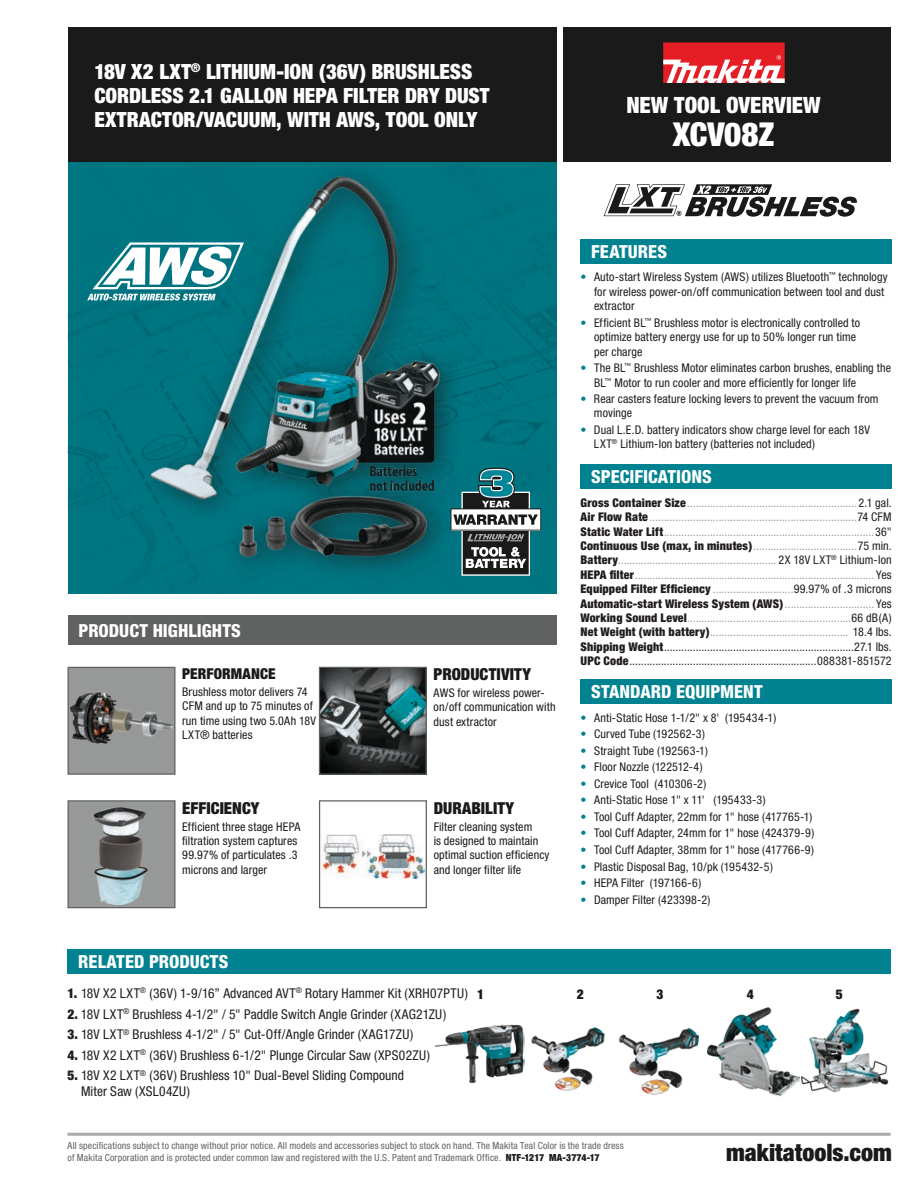
<style>
.page{position:relative;width:918px;height:1188px;background:#fff}
.page>*{position:absolute;margin:0;border:0;box-sizing:border-box;transform-origin:0 0}
.t1{font:900 condensed 33px "Helvetica Neue";letter-spacing:-.005em;color:#fff}
.t2{font:900 condensed 24px "Helvetica Neue";color:#1b1a1a}
.t3{font:900 condensed 22.5px "Helvetica Neue";color:#fff}
.t4{font:900 condensed 21px/24px "Helvetica Neue";color:#fff}
.t5{font:800 condensed 18px "Helvetica Neue";color:#fff}
.t6{font:900 condensed 16.5px "Helvetica Neue";color:#1b1a1a}
.t7{font:900 condensed 15px "Helvetica Neue";letter-spacing:.005em;color:#1b1a1a}
.t8{font:condensed 13.5px/16.2px "Helvetica Neue";letter-spacing:.01em;color:#211d1f}
.t9{font:900 condensed 13.5px "Helvetica Neue";color:#1b1a1a}
.t10{font:condensed 12px/14.4px "Helvetica Neue";letter-spacing:.015em;color:#979898;text-align:justify}
.t11{font:condensed 12px/14.4px "Helvetica Neue";letter-spacing:.01em;color:#211d1f}
.t12{font:condensed 12px/14.4px "Helvetica Neue";letter-spacing:.01em;color:#1b1a1a}
.t13{font:condensed 9.75px/11.7px "Helvetica Neue";letter-spacing:.015em;color:#606161}
.s1{color:#008290}
.s2{font-weight:900;color:#211d1f}
.s3{color:#211d1f}
.s4{font-weight:900}
.s5{font-weight:900;color:#1b1a1a}
</style>
<div class="page">
<div style="left:564px;top:27px;width:327px;height:135px;background:#1b1a1a"></div>
<div style="left:68px;top:27px;width:489px;height:135px;background:#1b1a1a"></div>
<div style="left:68px;top:162px;width:489px;height:432px;background:#007683"></div>
<div style="left:663px;top:42px;width:122px;height:41px;background:#e51e26"></div>
<svg style="left:663px;top:55px;width:122px;height:28px"></svg>
<hr style="left:68px;top:1133px;width:823px;height:3px;background:#979898">
<div style="left:136px;top:158px;width:331px;height:425px;background:#1b1a1a;opacity:.62"></div>
<img style="left:141px;top:168px;width:302px;height:415px">
<div style="left:68px;top:667px;width:107px;height:107px;background:#979898"></div>
<img style="left:71px;top:691px;width:101px;height:53px">
<div style="left:68px;top:667px;width:107px;height:108px;border:1px solid #606161"></div>
<div style="left:68px;top:801px;width:107px;height:107px;background:#979898"></div>
<img style="left:92px;top:807px;width:56px;height:97px">
<div style="left:68px;top:800px;width:107px;height:108px;border:1px solid #606161"></div>
<img style="left:321px;top:669px;width:104px;height:104px">
<div style="left:319px;top:667px;width:108px;height:108px;border:1px solid #606161"></div>
<img style="left:321px;top:835px;width:103px;height:44px">
<div style="left:319px;top:800px;width:108px;height:108px;border:1px solid #606161"></div>
<svg style="left:604px;top:184px;width:253px;height:33px"></svg>
<svg style="left:451px;top:468px;width:90px;height:108px"></svg>
<div style="left:68px;top:616px;width:489px;height:29px;background:#606161"></div>
<div style="left:68px;top:949px;width:823px;height:25px;background:#008290"></div>
<div style="left:580px;top:239px;width:312px;height:25px;background:#008290"></div>
<div style="left:580px;top:464px;width:312px;height:25px;background:#008290"></div>
<div style="left:580px;top:679px;width:312px;height:25px;background:#008290"></div>
<svg style="left:87px;top:242px;width:157px;height:59px"></svg>
<img style="left:434px;top:1024px;width:91px;height:59px">
<img style="left:531px;top:1027px;width:74px;height:64px">
<img style="left:619px;top:1007px;width:180px;height:90px">
<img style="left:799px;top:1008px;width:90px;height:85px">
<h3 class="t4" style="left:94px;top:59px;width:397px">18V X2 LXT<sup>®</sup> LITHIUM-ION (36V) BRUSHLESS<br>CORDLESS 2.1 GALLON HEPA FILTER DRY DUST<br>EXTRACTOR/VACUUM, WITH AWS, TOOL ONLY</h3>
<h3 class="t3" style="left:626px;top:91px;width:196px">NEW TOOL OVERVIEW</h3>
<h1 class="t1" style="left:673px;top:114px;width:103px">XCV08Z</h1>
<h3 class="t5" style="left:79px;top:619px;width:164px">PRODUCT HIGHLIGHTS</h3>
<p class="t7" style="left:182px;top:664px;width:95px">PERFORMANCE</p>
<p class="t12" style="left:182px;top:684px;width:135px">Brushless motor delivers 74<br>CFM and up to 75 minutes of run time using two 5.0Ah 18V<br>LXT® batteries</p>
<h3 class="t6" style="left:182px;top:798px;width:79px">EFFICIENCY</h3>
<p class="t12" style="left:182px;top:819px;width:120px">Efficient three stage HEPA filtration system captures<br>99.97% of particulates .3 microns and larger</p>
<h3 class="t6" style="left:434px;top:664px;width:99px">PRODUCTIVITY</h3>
<p class="t12" style="left:434px;top:685px;width:123px">AWS for wireless power&shy;on/off communication with dust extractor</p>
<h3 class="t6" style="left:434px;top:798px;width:82px">DURABILITY</h3>
<p class="t12" style="left:434px;top:819px;width:117px">Filter cleaning system<br>is designed to maintain optimal suction efficiency and longer filter life</p>
<h3 class="t5" style="left:591px;top:240px;width:77px">FEATURES</h3>
<p class="t11" style="left:594px;top:270px;width:295px;text-indent:-14px"><span class="s1">•</span> Auto-start Wireless System (AWS) utilizes Bluetooth<sup>™</sup> technology for wireless power-on/off communication between tool and dust extractor</p>
<p class="t11" style="left:594px;top:315px;width:268px;text-indent:-14px"><span class="s1">•</span> Efficient BL<sup>™</sup> Brushless motor is electronically controlled to optimize battery energy use for up to 50% longer run time per charge</p>
<p class="t11" style="left:594px;top:361px;width:299px;text-indent:-14px"><span class="s1">•</span> The BL<sup>™</sup> Brushless Motor eliminates carbon brushes, enabling the<br>BL<sup>™</sup> Motor to run cooler and more efficiently for longer life</p>
<p class="t11" style="left:594px;top:392px;width:286px;text-indent:-14px"><span class="s1">•</span> Rear casters feature locking levers to prevent the vacuum from movinge</p>
<p class="t11" style="left:594px;top:423px;width:277px;text-indent:-14px"><span class="s1">•</span> Dual L.E.D. battery indicators show charge level for each 18V<br>LXT<sup>®</sup> Lithium-Ion battery (batteries not included)</p>
<h3 class="t5" style="left:591px;top:466px;width:122px">SPECIFICATIONS</h3>
<p class="t10" style="left:580px;top:495px;width:313px"><span class="s2">Gross Container Size</span>........................................................... <span class="s3">2.1 gal.<br></span><span class="s2">Air Flow Rate</span> ........................................................................<span class="s3">74 CFM </span><span class="s2">Static Water Lift</span>.........................................................................<span class="s3">36" </span><span class="s2">Continuous Use (max, in minutes)</span>....................................<span class="s3">75 min.<br></span><span class="s2">Battery</span>....................................................... <span class="s3">2X 18V LXT</span><sup>®</sup> <span class="s3">Lithium-Ion </span><span class="s2">HEPA filter</span>................................................................................... <span class="s3">Yes </span><span class="s2">Equipped Filter Efficiency</span> ............................<span class="s3">99.97% of .3 microns </span><span class="s2">Automatic-start Wireless System (AWS)</span>............................... <span class="s3">Yes </span><span class="s2">Working Sound Level</span>.........................................................<span class="s3">66 dB(A)<br></span><span class="s2">Net Weight (with battery)</span>................................................ <span class="s3">18.4 lbs.<br></span><span class="s2">Shipping Weight</span><span class="s3">..................................................................27.1 lbs.<br></span><span class="s2">UPC Code</span><span class="s3">.................................................................088381-851572</span></p>
<h3 class="t5" style="left:591px;top:681px;width:173px">STANDARD EQUIPMENT</h3>
<p class="t11" style="left:580px;top:710px;width:197px"><span class="s1">•</span> Anti-Static Hose 1-1/2" x 8' (195434-1)</p>
<p class="t11" style="left:580px;top:727px;width:126px"><span class="s1">•</span> Curved Tube (192562-3)</p>
<p class="t11" style="left:580px;top:743px;width:129px"><span class="s1">•</span> Straight Tube (192563-1)</p>
<p class="t11" style="left:580px;top:760px;width:124px"><span class="s1">•</span> Floor Nozzle (122512-4)</p>
<p class="t11" style="left:580px;top:776px;width:127px"><span class="s1">•</span> Crevice Tool (410306-2)</p>
<p class="t11" style="left:580px;top:793px;width:187px"><span class="s1">•</span> Anti-Static Hose 1" x 11' (195433-3)</p>
<p class="t11" style="left:580px;top:809px;width:234px"><span class="s1">•</span> Tool Cuff Adapter, 22mm for 1" hose (417765-1)</p>
<p class="t11" style="left:580px;top:826px;width:235px"><span class="s1">•</span> Tool Cuff Adapter, 24mm for 1" hose (424379-9)</p>
<p class="t11" style="left:580px;top:842px;width:235px"><span class="s1">•</span> Tool Cuff Adapter, 38mm for 1" hose (417766-9)</p>
<p class="t11" style="left:580px;top:859px;width:194px"><span class="s1">•</span> Plastic Disposal Bag, 10/pk (195432-5)</p>
<p class="t11" style="left:580px;top:876px;width:122px"><span class="s1">•</span> HEPA Filter (197166-6)</p>
<p class="t11" style="left:580px;top:892px;width:131px"><span class="s1">•</span> Damper Filter (423398-2)</p>
<h3 class="t5" style="left:78px;top:951px;width:152px">RELATED PRODUCTS</h3>
<p class="t8" style="left:68px;top:985px;width:402px"><span class="s4">1.</span> 18V X2 LXT<sup>®</sup> (36V) 1-9/16” Advanced AVT<sup>®</sup> Rotary Hammer Kit (XRH07PTU)</p>
<p class="t8" style="left:67px;top:1006px;width:380px"><span class="s4">2.</span> 18V LXT<sup>®</sup> Brushless 4-1/2" / 5" Paddle Switch Angle Grinder (XAG21ZU)</p>
<p class="t8" style="left:68px;top:1026px;width:347px"><span class="s4">3.</span> 18V LXT<sup>®</sup> Brushless 4-1/2" / 5" Cut-Off/Angle Grinder (XAG17ZU)</p>
<p class="t8" style="left:68px;top:1047px;width:364px"><span class="s4">4.</span> 18V X2 LXT<sup>®</sup> (36V) Brushless 6-1/2" Plunge Circular Saw (XPS02ZU)</p>
<p class="t8" style="left:81px;top:1067px;width:324px;text-indent:-14px"><span class="s4">5.</span> 18V X2 LXT<sup>®</sup> (36V) Brushless 10" Dual-Bevel Sliding Compound<br>Miter Saw (XSL04ZU)</p>
<p class="t9" style="left:477px;top:985px;width:9px">1</p>
<p class="t9" style="left:577px;top:985px;width:9px">2</p>
<p class="t9" style="left:656px;top:985px;width:9px">3</p>
<p class="t9" style="left:747px;top:985px;width:9px">4</p>
<p class="t9" style="left:836px;top:985px;width:9px">5</p>
<p class="t13" style="left:68px;top:1140px;width:558px">All specifications subject to change without prior notice. All models and accessories subject to stock on hand. The Makita Teal Color is the trade dress of Makita Corporation and is protected under common law and registered with the U.S. Patent and Trademark Office. <span class="s5">NTF-1217 MA-3774-17</span></p>
<h2 class="t2" style="left:726px;top:1138px;width:167px">makitatools.com</h2>
</div>
